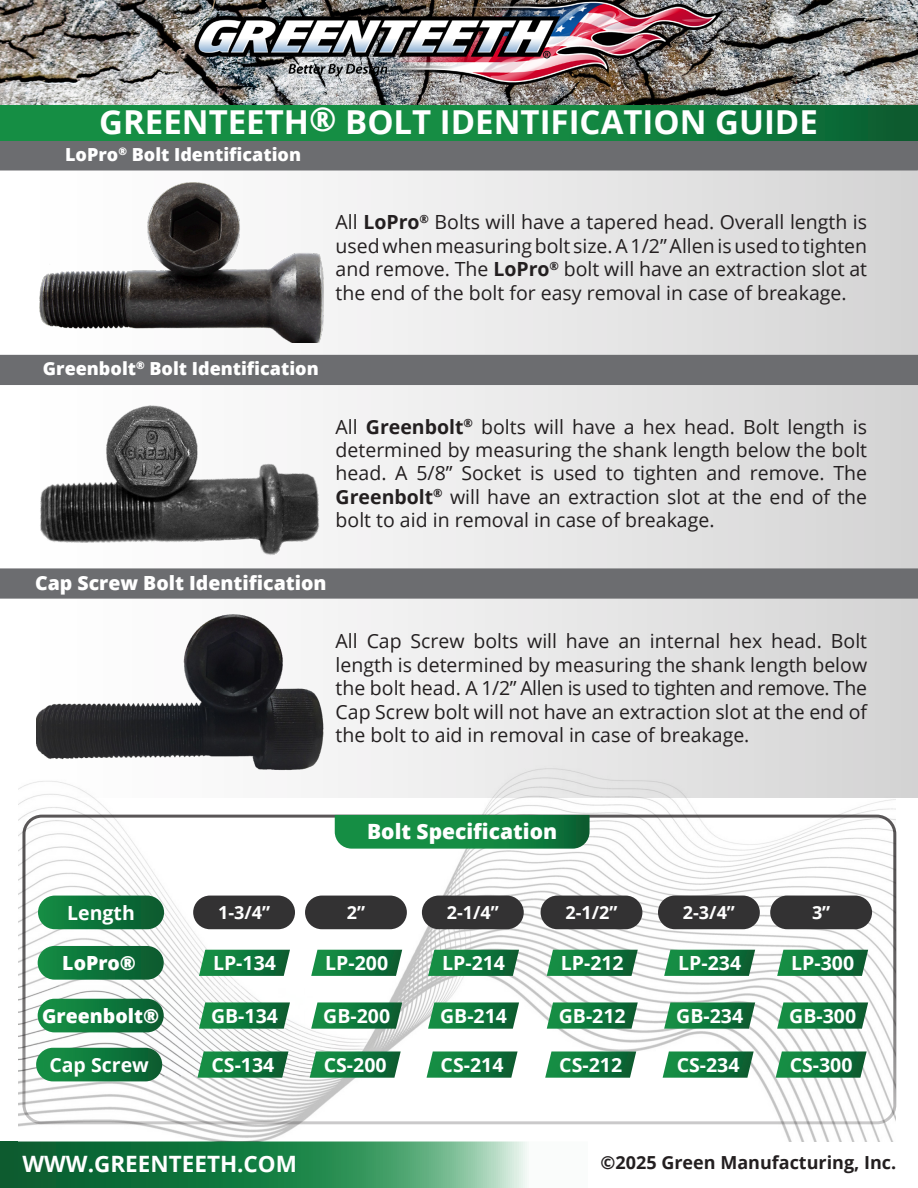
<style>
.page{position:relative;width:918px;height:1188px;background:#fff}
.page>*{position:absolute;margin:0;border:0;box-sizing:border-box;transform-origin:0 0}
.WHITE_TITLE{font:700 33px "Open Sans";color:#fff}
.t1{font:700 22.5px "Open Sans";color:#fff}
.BODY_WHITE{font:800 21px "Open Sans";color:#fff}
.BODY_BLACK{font:19.5px/23.4px "Open Sans";color:#231f20;text-align:justify}
.BODY_WHITE-2{font:700 19.5px "Open Sans";color:#fff}
.BODY_WHITE-3{font:800 19.5px "Open Sans";color:#fff}
.BODY_WHITE-4{font:800 18px "Open Sans";color:#fff}
.t2{font:700 18px "Open Sans";color:#231f20}
.BODY_WHITE-5{font:700 18px "Open Sans";color:#fff}
.s1{font-weight:700}
</style>
<div class="page">
<svg style="left:0;top:1141px;width:527px;height:47px;background:#368c5b"></svg>
<img style="left:19px;top:798px;width:876px;height:343px">
<div style="left:0;top:154px;width:918px;height:644px;background:linear-gradient(to right,#fff,#d6d6d6)"></div>
<img style="left:39px;top:180px;width:287px;height:162px">
<img style="left:36px;top:395px;width:287px;height:162px">
<img style="left:36px;top:612px;width:289px;height:161px">
<div style="left:0;top:140px;width:918px;height:31px;background:#6c6d70"></div>
<svg style="left:21px;top:813px;width:876px;height:313px"></svg>
<div style="left:22px;top:815px;width:874px;height:309px;border:3px solid #231f20;border-radius:18px"></div>
<svg style="left:335px;top:815px;width:255px;height:34px;background:#188745"></svg>
<div style="left:193px;top:896px;width:102px;height:33px;background:#333233;border-radius:17px"></div>
<div style="left:305px;top:896px;width:102px;height:33px;background:#333233;border-radius:17px"></div>
<div style="left:422px;top:896px;width:102px;height:33px;background:#333233;border-radius:17px"></div>
<div style="left:541px;top:896px;width:101px;height:33px;background:#333233;border-radius:17px"></div>
<div style="left:658px;top:896px;width:102px;height:33px;background:#333233;border-radius:17px"></div>
<div style="left:770px;top:896px;width:102px;height:33px;background:#333233;border-radius:17px"></div>
<svg style="left:199px;top:950px;width:91px;height:26px;background:#208249"></svg>
<svg style="left:311px;top:950px;width:91px;height:26px;background:#20824a"></svg>
<svg style="left:428px;top:950px;width:91px;height:26px;background:#1e8048"></svg>
<svg style="left:547px;top:950px;width:91px;height:26px;background:#1f8149"></svg>
<svg style="left:664px;top:950px;width:91px;height:26px;background:#1f8149"></svg>
<svg style="left:199px;top:1002px;width:91px;height:27px;background:#25844d"></svg>
<svg style="left:311px;top:1002px;width:91px;height:27px;background:#25844d"></svg>
<svg style="left:428px;top:1002px;width:91px;height:27px;background:#25854d"></svg>
<svg style="left:547px;top:1002px;width:91px;height:27px;background:#25844d"></svg>
<svg style="left:664px;top:1002px;width:91px;height:27px;background:#24844c"></svg>
<svg style="left:777px;top:950px;width:91px;height:26px;background:#1f8149"></svg>
<svg style="left:777px;top:1002px;width:91px;height:27px;background:#25844d"></svg>
<div style="left:38px;top:946px;width:126px;height:34px;background:linear-gradient(to right,#118b43,#0d5b32);border-radius:17px"></div>
<div style="left:38px;top:999px;width:126px;height:33px;background:linear-gradient(to right,#149345,#0d6135);border-radius:17px"></div>
<div style="left:36px;top:1048px;width:126px;height:33px;background:linear-gradient(to right,#169447,#0a5f32);border-radius:17px"></div>
<svg style="left:197px;top:1051px;width:91px;height:27px;background:#24844d"></svg>
<svg style="left:310px;top:1051px;width:91px;height:27px;background:#25844d"></svg>
<svg style="left:427px;top:1051px;width:91px;height:27px;background:#26854e"></svg>
<svg style="left:545px;top:1051px;width:91px;height:27px;background:#26854e"></svg>
<svg style="left:663px;top:1051px;width:91px;height:27px;background:#26854e"></svg>
<svg style="left:776px;top:1051px;width:91px;height:27px;background:#25844d"></svg>
<div style="left:38px;top:896px;width:126px;height:33px;background:linear-gradient(to right,#118c44,#0b5930);border-radius:17px"></div>
<div style="left:0;top:355px;width:918px;height:30px;background:#6c6d70"></div>
<div style="left:0;top:568px;width:918px;height:31px;background:#6c6d70"></div>
<svg style="left:0;top:105px;width:918px;height:35px;background:#128440"></svg>
<img style="left:0;top:0;width:918px;height:105px">
<img style="left:187px;top:0;width:544px;height:93px">
<p class="WHITE_TITLE" style="left:99px;top:98px;width:720px">GREENTEETH® BOLT IDENTIFICATION GUIDE</p>
<p class="BODY_WHITE-4" style="left:65px;top:140px;width:237px">LoPro<sup>®</sup> Bolt Identification</p>
<p class="BODY_BLACK" style="left:336px;top:210px;width:533px">All <span class="s1">LoPro</span><sup>®</sup> Bolts will have a tapered head. Overall length is used when measuring bolt size. A 1/2” Allen is used to tighten and remove. The <span class="s1">LoPro</span><sup>®</sup> bolt will have an extraction slot at the end of the bolt for easy removal in case of breakage.</p>
<p class="BODY_WHITE-4" style="left:43px;top:355px;width:277px">Greenbolt<sup>®</sup> Bolt Identification</p>
<p class="BODY_BLACK" style="left:336px;top:414px;width:533px">All <span class="s1">Greenbolt</span><sup>®</sup> bolts will have a hex head. Bolt length is determined by measuring the shank length below the bolt head. A 5/8” Socket is used to tighten and remove. The <span class="s1">Greenbolt</span><sup>®</sup> will have an extraction slot at the end of the bolt to aid in removal in case of breakage.</p>
<p class="BODY_WHITE-3" style="left:35px;top:568px;width:293px">Cap Screw Bolt Identification</p>
<p class="BODY_BLACK" style="left:336px;top:629px;width:533px">All Cap Screw bolts will have an internal hex head. Bolt length is determined by measuring the shank length below the bolt head. A 1/2” Allen is used to tighten and remove. The Cap Screw bolt will not have an extraction slot at the end of the bolt to aid in removal in case of breakage.</p>
<p class="BODY_WHITE" style="left:367px;top:816px;width:192px">Bolt Specification</p>
<p class="BODY_WHITE-2" style="left:67px;top:899px;width:69px">Length</p>
<p class="BODY_WHITE-5" style="left:218px;top:900px;width:54px">1-3/4”</p>
<p class="BODY_WHITE-5" style="left:347px;top:900px;width:20px">2”</p>
<p class="BODY_WHITE-5" style="left:447px;top:900px;width:54px">2-1/4”</p>
<p class="BODY_WHITE-5" style="left:565px;top:900px;width:54px">2-1/2”</p>
<p class="BODY_WHITE-5" style="left:683px;top:900px;width:54px">2-3/4”</p>
<p class="BODY_WHITE-5" style="left:812px;top:900px;width:20px">3”</p>
<p class="BODY_WHITE-3" style="left:62px;top:948px;width:75px">LoPro®</p>
<p class="BODY_WHITE-2" style="left:213px;top:949px;width:64px">LP-134</p>
<p class="BODY_WHITE-2" style="left:325px;top:949px;width:64px">LP-200</p>
<p class="BODY_WHITE-2" style="left:442px;top:949px;width:64px">LP-214</p>
<p class="BODY_WHITE-2" style="left:561px;top:949px;width:64px">LP-212</p>
<p class="BODY_WHITE-2" style="left:678px;top:949px;width:64px">LP-234</p>
<p class="BODY_WHITE-2" style="left:791px;top:949px;width:64px">LP-300</p>
<p class="BODY_WHITE-3" style="left:42px;top:1001px;width:119px">Greenbolt®</p>
<p class="BODY_WHITE-2" style="left:49px;top:1051px;width:101px">Cap Screw</p>
<p class="BODY_WHITE-2" style="left:211px;top:1002px;width:68px">GB-134</p>
<p class="BODY_WHITE-2" style="left:323px;top:1002px;width:68px">GB-200</p>
<p class="BODY_WHITE-2" style="left:440px;top:1002px;width:68px">GB-214</p>
<p class="BODY_WHITE-2" style="left:559px;top:1002px;width:68px">GB-212</p>
<p class="BODY_WHITE-2" style="left:676px;top:1002px;width:68px">GB-234</p>
<p class="BODY_WHITE-2" style="left:789px;top:1002px;width:68px">GB-300</p>
<p class="BODY_WHITE-2" style="left:212px;top:1051px;width:64px">CS-134</p>
<p class="BODY_WHITE-2" style="left:324px;top:1051px;width:64px">CS-200</p>
<p class="BODY_WHITE-2" style="left:441px;top:1051px;width:64px">CS-214</p>
<p class="BODY_WHITE-2" style="left:559px;top:1051px;width:64px">CS-212</p>
<p class="BODY_WHITE-2" style="left:677px;top:1051px;width:64px">CS-234</p>
<p class="BODY_WHITE-2" style="left:790px;top:1051px;width:64px">CS-300</p>
<p class="t1" style="left:22px;top:1148px;width:276px">WWW.GREENTEETH.COM</p>
<p class="t2" style="left:601px;top:1149px;width:297px">©2025 Green Manufacturing, Inc.</p>
</div>
